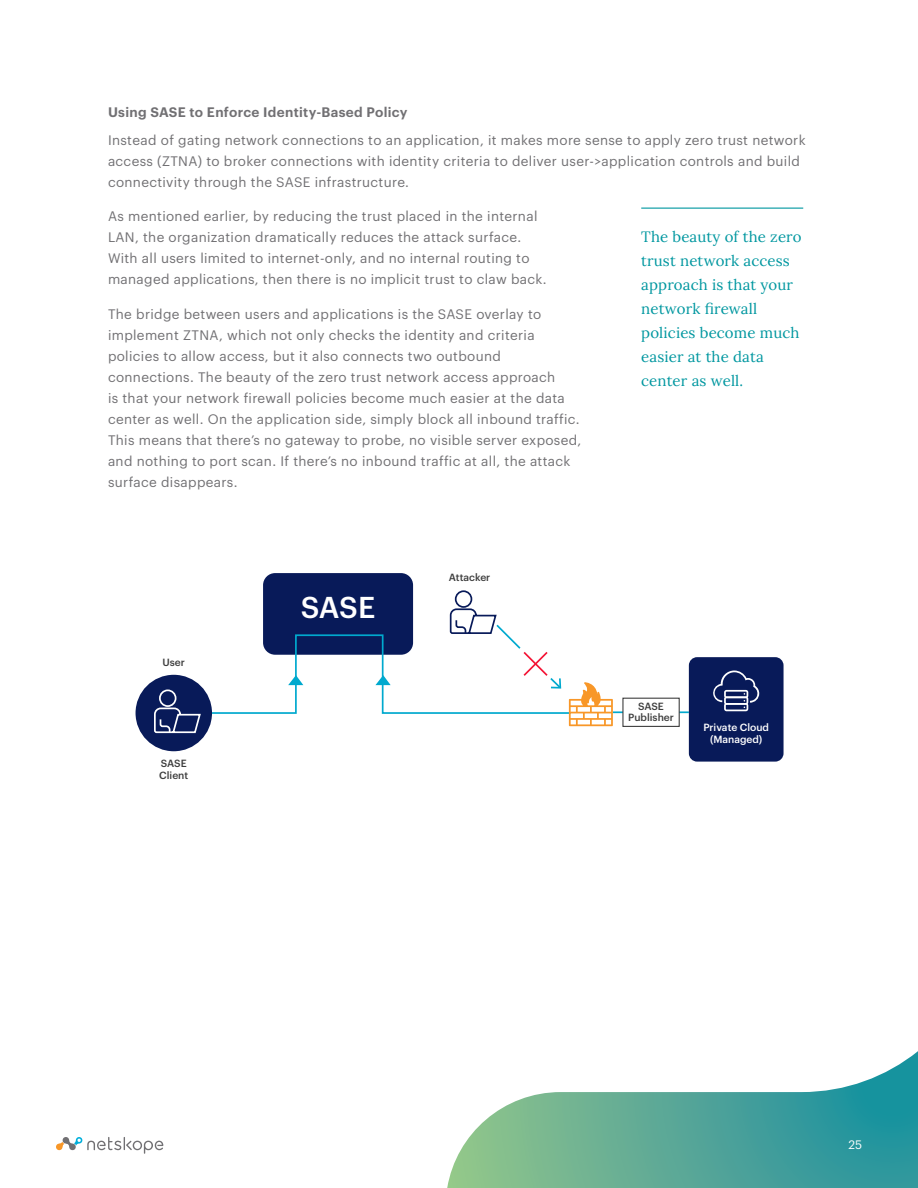
<style>
.page{position:relative;width:918px;height:1188px;background:#fff}
.page>*{position:absolute;margin:0;border:0;box-sizing:border-box;transform-origin:0 0}
.t1{font:500 29.55px "Graphik";color:#fff}
.t2{font:15px/24px "Lora";letter-spacing:.01em;color:#0097a0}
.t3{font:13.5px/21px "Graphik";letter-spacing:.025em;color:#717073}
.t4{font:600 13.5px "Graphik";letter-spacing:.025em;color:#717073}
.t5{font:12px "Graphik";color:#fff}
.t6{font:500 10.2px/12.5px "Graphik";color:#3d3d3d}
.t7{font:500 10.2px/12.5px "Graphik";color:#fff;text-align:center}
</style>
<div class="page">
<svg style="left:447px;top:1051px;width:471px;height:137px"></svg>
<svg style="left:56px;top:1137px;width:107px;height:17px"></svg>
<hr style="left:641px;top:208px;width:162px;height:1px;background:#0097a0">
<svg style="left:680px;top:711px;width:9px;height:2px"></svg>
<div style="left:455px;top:590px;width:17px;height:18px;border:2px solid #081a59;border-radius:50%"></div>
<div style="left:263px;top:573px;width:150px;height:82px;background:#081a59;border-radius:12px"></div>
<div style="left:689px;top:657px;width:95px;height:105px;background:#081a59;border-radius:8px"></div>
<svg style="left:713px;top:670px;width:46px;height:41px"></svg>
<div style="left:622px;top:698px;width:58px;height:29px;border:1px solid #3d3d3d"></div>
<div style="left:136px;top:675px;width:76px;height:76px;background:#081a59;border-radius:50%"></div>
<svg style="left:153px;top:608px;width:470px;height:126px"></svg>
<div style="left:159px;top:689px;width:17px;height:18px;border:2px solid #fff;border-radius:50%"></div>
<p class="t4" style="left:108px;top:102px;width:301px">Using SASE to Enforce Identity-Based Policy</p>
<p class="t3" style="left:108px;top:128px;width:699px">Instead of gating network connections to an application, it makes more sense to apply zero trust network access (ZTNA) to broker connections with identity criteria to deliver user-&gt;application controls and build connectivity through the SASE infrastructure.</p>
<p class="t3" style="left:108px;top:205px;width:440px">As mentioned earlier, by reducing the trust placed in the internal LAN, the organization dramatically reduces the attack surface.<br>With all users limited to internet-only, and no internal routing to managed applications, then there is no implicit trust to claw back.</p>
<p class="t3" style="left:108px;top:302px;width:475px">The bridge between users and applications is the SASE overlay to implement ZTNA, which not only checks the identity and criteria policies to allow access, but it also connects two outbound connections. The beauty of the zero trust network access approach<br>is that your network firewall policies become much easier at the data center as well. On the application side, simply block all inbound traffic.<br>This means that there’s no gateway to probe, no visible server exposed, and nothing to port scan. If there’s no inbound traffic at all, the attack surface disappears.</p>
<p class="t2" style="left:641px;top:224px;width:162px">The beauty of the zero trust network access approach is that your network firewall policies become much easier at the data center as well.</p>
<p class="t6" style="left:163px;top:655px;width:24px">User</p>
<p class="t6" style="left:159px;top:756px;width:31px">SASE<br>Client</p>
<h1 class="t1" style="left:301px;top:585px;width:76px">SASE</h1>
<p class="t6" style="left:449px;top:570px;width:43px">Attacker</p>
<p class="t6" style="left:628px;top:700px;width:47px;line-height:11.4px;text-align:center">SASE<br>Publisher</p>
<p class="t7" style="left:703px;top:720px;width:67px">Private Cloud (Managed)</p>
<p class="t5" style="left:848px;top:1136px;width:15px">25</p>
</div>
